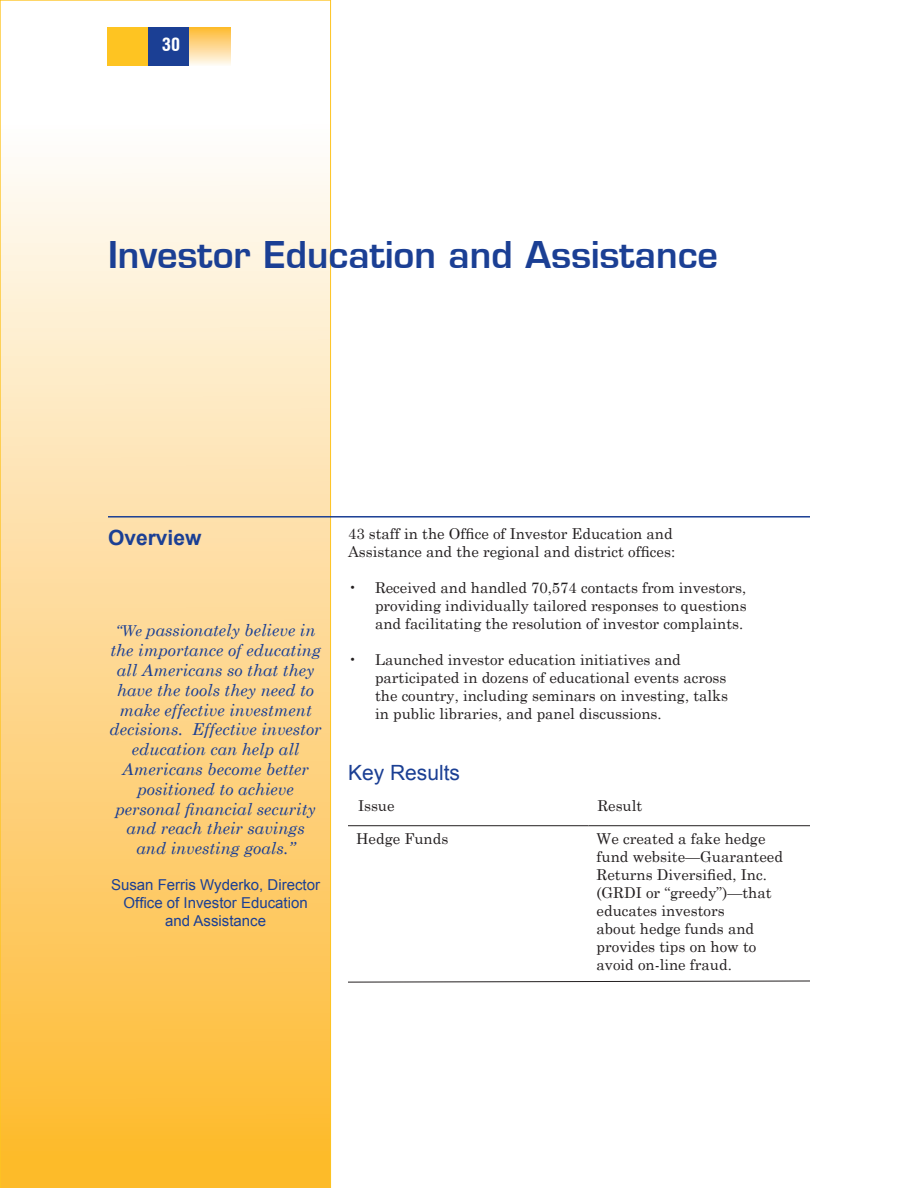
<style>
.page{position:relative;width:918px;height:1188px;background:#fff}
.page>*{position:absolute;margin:0;border:0;box-sizing:border-box;transform-origin:0 0}
.t1{font:700 36px "Euromode";color:#1b3f94}
.t2{font:21px "Arial";color:#1b3f94}
.t3{font:700 21px "Arial";color:#1b3f94}
.t4{font:700 condensed 18px "Switzerland";color:#fff}
.t5{font:italic 16.5px/19.8px "Century Schoolbook";color:#1b3f94;text-align:center}
.t6{font:15px/18px "Century Schoolbook";color:#231f20}
.t7{font:15px/18px "Arial";color:#1b3f94;text-align:center}
.s1{font-size:15px}
</style>
<div class="page">
<svg style="left:0;top:0;width:331px;height:1188px"></svg>
<div style="left:107px;top:27px;width:41px;height:39px;background:#fec422"></div>
<div style="left:148px;top:27px;width:41px;height:39px;background:#1b3f94"></div>
<div style="left:189px;top:27px;width:42px;height:39px;background:linear-gradient(to bottom,#feb930,#fef9f4)"></div>
<hr style="left:108px;top:516px;width:702px;height:2px;background:#1b3f94">
<hr style="left:348px;top:825px;width:241px;height:1px;background:#231f20">
<hr style="left:589px;top:825px;width:221px;height:1px;background:#231f20">
<svg style="left:348px;top:980px;width:462px;height:3px"></svg>
<p class="t4" style="left:162px;top:34px;width:19px">30</p>
<h1 class="t1" style="left:108px;top:232px;width:612px">Investor Education and Assistance</h1>
<h2 class="t3" style="left:108px;top:523px;width:95px">Overview</h2>
<p class="t6" style="left:348px;top:523px;width:329px">43 staff in the Office of Investor Education and<br>Assistance and the regional and district offices:</p>
<p class="t6" style="left:375px;top:577px;width:373px;text-align:justify;text-indent:-27px">• Received and handled 70,574 contacts from investors, providing individually tailored responses to questions and facilitating the resolution of investor complaints.</p>
<p class="t6" style="left:375px;top:649px;width:355px;text-indent:-27px">• Launched investor education initiatives and participated in dozens of educational events across the country, including seminars on investing, talks in public libraries, and panel discussions.</p>
<p class="t5" style="left:110px;top:620px;width:213px"><span class="s1">“We</span> passionately believe in the importance of educating all Americans so that they have the tools they need to make effective investment decisions. Effective investor education can help all<br>Americans become better positioned to achieve personal financial security and reach their savings<br>and investing goals.”</p>
<p class="t7" style="left:111px;top:876px;width:211px">Susan Ferris Wyderko, Director<br>Office of Investor Education and Assistance</p>
<h2 class="t2" style="left:348px;top:761px;width:114px">Key Results</h2>
<p class="t6" style="left:358px;top:795px;width:38px">Issue</p>
<p class="t6" style="left:597px;top:795px;width:46px">Result</p>
<p class="t6" style="left:356px;top:828px;width:94px">Hedge Funds</p>
<p class="t6" style="left:597px;top:828px;width:188px">We created a fake hedge fund website—Guaranteed<br>Returns Diversified, Inc. (GRDI or “greedy”)—that educates investors<br>about hedge funds and provides tips on how to avoid on-line fraud.</p>
</div>
